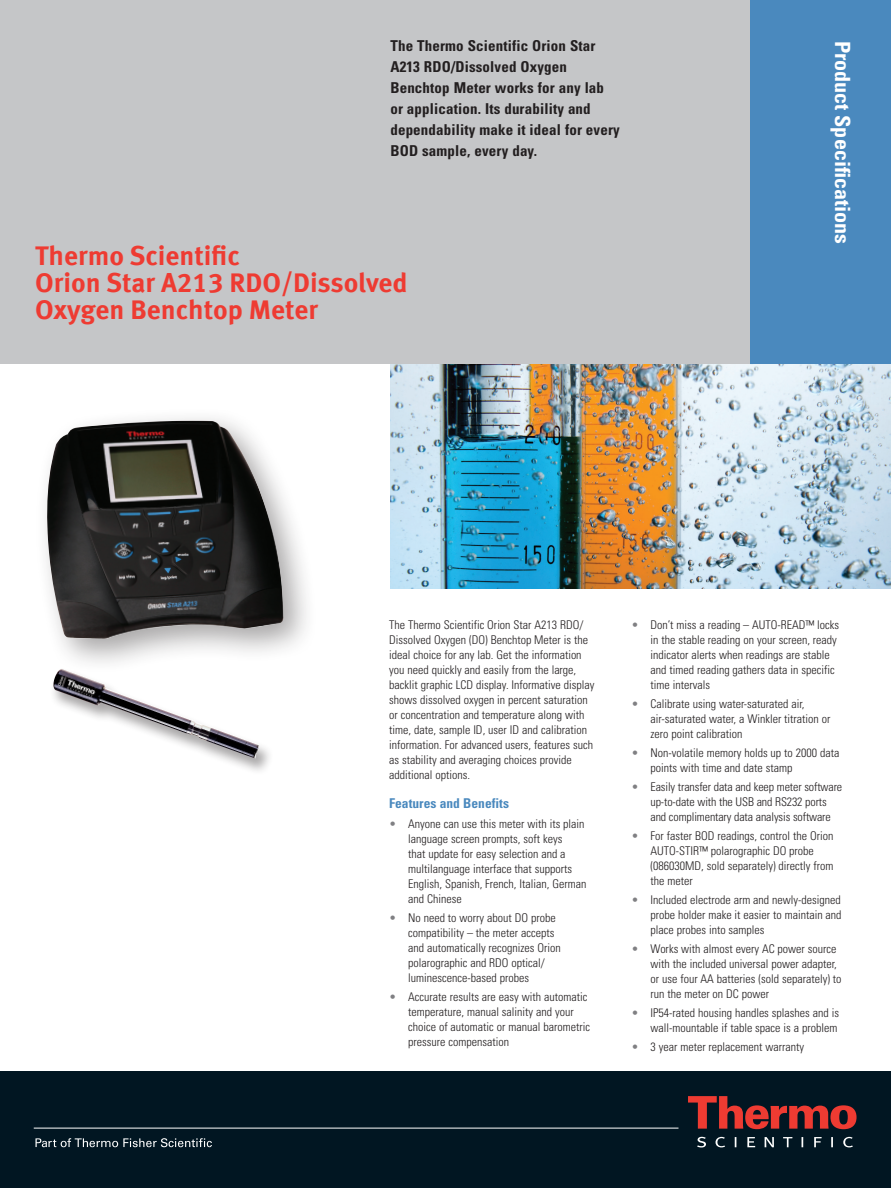
<style>
.page{position:relative;width:891px;height:1188px;background:#fff}
.page>*{position:absolute;margin:0;border:0;box-sizing:border-box;transform-origin:0 0}
._02F_productName{font:700 27px/27px "Meta Offc";color:#ee3b32}
.t1{font:700 condensed 21px "Univers LT Std";color:#fff;scale:1.05 1}
._01F_Introduction{font:700 condensed 15px/21px "Univers LT Std";letter-spacing:.01em;color:#231f20}
._04F_sectionHead{font:700 condensed 13.5px "Univers LT Std";color:#4a89be}
._06F_bullets{font:300 condensed 12px/15px "Univers LT Std";color:#231f20}
.s1{color:#808083}
</style>
<div class="page">
<div style="left:0;top:0;width:751px;height:364px;background:#c5c6c8"></div>
<div style="left:751px;top:0;width:140px;height:364px;background:#4a89be"></div>
<div style="left:0;top:1071px;width:891px;height:117px;background:#011622"></div>
<svg style="left:36px;top:1138px;width:176px;height:9px"></svg>
<svg style="left:688px;top:1096px;width:169px;height:33px"></svg>
<svg style="left:697px;top:1137px;width:156px;height:11px"></svg>
<hr style="left:34px;top:1128px;width:645px;height:1px;background:#fff">
<div style="left:34px;top:407px;width:284px;height:267px;background:#231f20;opacity:.4"></div>
<img style="left:42px;top:421px;width:243px;height:218px">
<div style="left:49px;top:668px;width:225px;height:108px;background:#231f20;opacity:.4"></div>
<img style="left:53px;top:668px;width:207px;height:91px">
<img style="left:391px;top:364px;width:500px;height:224px">
<p class="_01F_Introduction" style="left:390px;top:35px;width:231px">The Thermo Scientific Orion Star<br>A213 RDO/Dissolved Oxygen<br>Benchtop Meter works for any lab or application. Its durability and dependability make it ideal for every<br>BOD sample, every day.</p>
<p class="_02F_productName" style="left:35px;top:243px;width:374px">Thermo Scientific<br>Orion Star A213 RDO/Dissolved<br>Oxygen Benchtop Meter</p>
<p class="t1" style="left:856px;top:40px;width:195px;rotate:90deg">Product Specifications</p>
<p class="_06F_bullets" style="left:389px;top:617px;width:207px">The Thermo Scientific Orion Star A213 RDO/ Dissolved Oxygen (DO) Benchtop Meter is the ideal choice for any lab. Get the information you need quickly and easily from the large, backlit graphic LCD display. Informative display shows dissolved oxygen in percent saturation or concentration and temperature along with time, date, sample ID, user ID and calibration information. For advanced users, features such as stability and averaging choices provide additional options.</p>
<p class="_04F_sectionHead" style="left:389px;top:795px;width:121px">Features and Benefits</p>
<p class="_06F_bullets" style="left:408px;top:816px;width:180px;text-indent:-19px"><span class="s1">•</span> Anyone can use this meter with its plain language screen prompts, soft keys<br>that update for easy selection and a multilanguage interface that supports English, Spanish, French, Italian, German and Chinese</p>
<p class="_06F_bullets" style="left:408px;top:910px;width:154px;text-indent:-19px"><span class="s1">•</span> No need to worry about DO probe compatibility – the meter accepts and automatically recognizes Orion polarographic and RDO optical/ luminescence-based probes</p>
<p class="_06F_bullets" style="left:408px;top:989px;width:183px;text-indent:-19px"><span class="s1">•</span> Accurate results are easy with automatic temperature, manual salinity and your choice of automatic or manual barometric pressure compensation</p>
<p class="_06F_bullets" style="left:651px;top:617px;width:190px;text-indent:-19px"><span class="s1">•</span> Don’t miss a reading – AUTO-READ™ locks in the stable reading on your screen, ready indicator alerts when readings are stable and timed reading gathers data in specific time intervals</p>
<p class="_06F_bullets" style="left:651px;top:696px;width:181px;text-indent:-19px"><span class="s1">•</span> Calibrate using water-saturated air, air-saturated water, a Winkler titration or zero point calibration</p>
<p class="_06F_bullets" style="left:651px;top:745px;width:190px;text-indent:-19px"><span class="s1">•</span> Non-volatile memory holds up to 2000 data points with time and date stamp</p>
<p class="_06F_bullets" style="left:651px;top:779px;width:193px;text-indent:-19px"><span class="s1">•</span> Easily transfer data and keep meter software up-to-date with the USB and RS232 ports and complimentary data analysis software</p>
<p class="_06F_bullets" style="left:651px;top:828px;width:184px;text-indent:-19px"><span class="s1">•</span> For faster BOD readings, control the Orion AUTO-STIR™ polarographic DO probe (086030MD, sold separately) directly from the meter</p>
<p class="_06F_bullets" style="left:651px;top:892px;width:193px;text-align:justify;text-indent:-19px"><span class="s1">•</span> Included electrode arm and newly-designed probe holder make it easier to maintain and place probes into samples</p>
<p class="_06F_bullets" style="left:651px;top:941px;width:193px;text-indent:-19px"><span class="s1">•</span> Works with almost every AC power source with the included universal power adapter, or use four AA batteries (sold separately) to run the meter on DC power</p>
<p class="_06F_bullets" style="left:632px;top:1005px;width:209px;text-align:right"><span class="s1">•</span> IP54-rated housing handles splashes and is wall-mountable if table space is a problem</p>
<p class="_06F_bullets" style="left:632px;top:1039px;width:174px"><span class="s1">•</span> 3 year meter replacement warranty</p>
</div>
